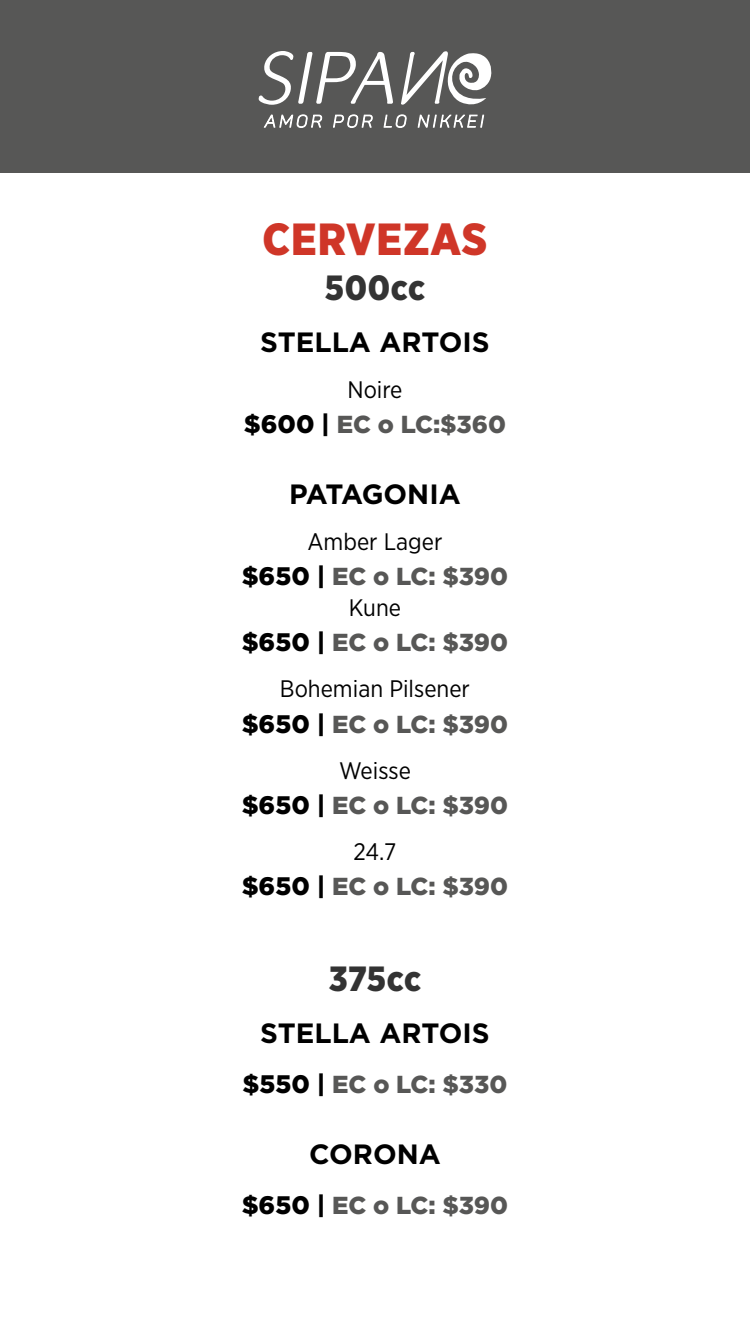
<style>
.page{position:relative;width:750px;height:1334px;background:#fff}
.page>*{position:absolute;margin:0;border:0;box-sizing:border-box;transform-origin:0 0}
.t1{font:900 45px "Gotham Narrow";letter-spacing:.02em;color:#cf3628}
.t2{font:900 35px "Gotham Narrow";letter-spacing:.015em;color:#333}
.t3{font:700 27.9px "Gotham";color:#000}
.t4{font:700 27.9px "Gotham";letter-spacing:-.025em;color:#000}
.t5{font:900 24.6px "Gotham";letter-spacing:-.005em;color:#575756}
.t6{font:23.9px "Gotham Narrow";color:#000}
.s1{font-size:25.3px;color:#000}
.s2{color:#000}
</style>
<div class="page">
<div style="left:0;top:0;width:750px;height:172px;background:#575756"></div>
<svg style="left:258px;top:51px;width:234px;height:77px"></svg>
<h1 class="t1" style="left:263px;top:209px;width:226px">CERVEZAS</h1>
<h2 class="t2" style="left:325px;top:265px;width:102px">500cc</h2>
<p class="t3" style="left:260px;top:323px;width:231px">STELLA ARTOIS</p>
<p class="t6" style="left:347px;top:375px;width:57px">Noire</p>
<p class="t5" style="left:244px;top:407px;width:264px"><span class="s1">$600</span> <span class="s2">|</span> EC o LC:$360</p>
<p class="t4" style="left:289px;top:475px;width:173px">PATAGONIA</p>
<p class="t6" style="left:308px;top:527px;width:136px">Amber Lager</p>
<p class="t5" style="left:242px;top:559px;width:268px"><span class="s1">$650</span> <span class="s2">|</span> EC o LC: $390</p>
<p class="t6" style="left:349px;top:593px;width:54px">Kune</p>
<p class="t5" style="left:242px;top:626px;width:268px"><span class="s1">$650</span> <span class="s2">|</span> EC o LC: $390</p>
<p class="t6" style="left:280px;top:674px;width:192px">Bohemian Pilsener</p>
<p class="t5" style="left:242px;top:707px;width:268px"><span class="s1">$650</span> <span class="s2">|</span> EC o LC: $390</p>
<p class="t6" style="left:339px;top:755px;width:73px">Weisse</p>
<p class="t5" style="left:242px;top:788px;width:268px"><span class="s1">$650</span> <span class="s2">|</span> EC o LC: $390</p>
<p class="t6" style="left:354px;top:837px;width:44px">24.7</p>
<p class="t5" style="left:242px;top:870px;width:268px"><span class="s1">$650</span> <span class="s2">|</span> EC o LC: $390</p>
<h2 class="t2" style="left:329px;top:956px;width:94px">375cc</h2>
<p class="t3" style="left:260px;top:1014px;width:231px">STELLA ARTOIS</p>
<p class="t5" style="left:243px;top:1068px;width:266px"><span class="s1">$550</span> <span class="s2">|</span> EC o LC: $330</p>
<p class="t3" style="left:309px;top:1136px;width:133px">CORONA</p>
<p class="t5" style="left:242px;top:1189px;width:268px"><span class="s1">$650</span> <span class="s2">|</span> EC o LC: $390</p>
</div>
